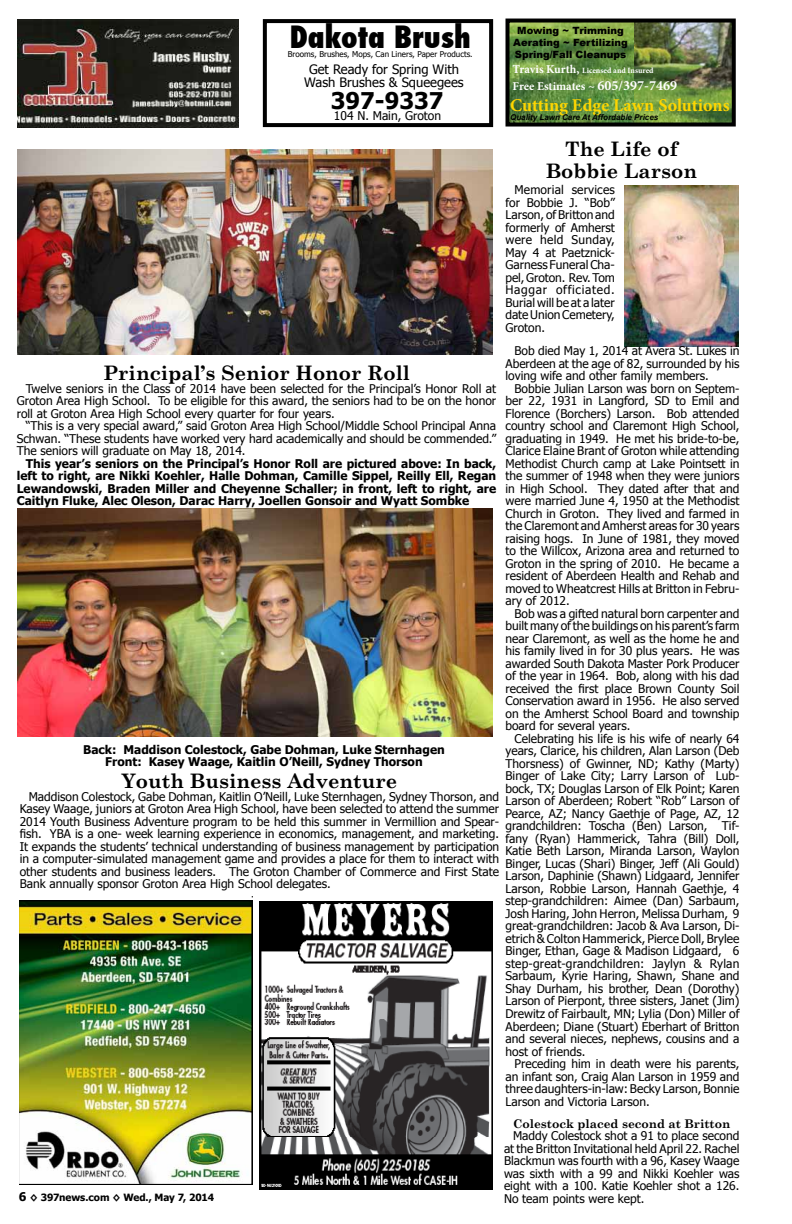
<style>
.page{position:relative;width:792px;height:1224px;background:#fff}
.page>*{position:absolute;margin:0;border:0;box-sizing:border-box;transform-origin:0 0}
.t1{font:800 condensed 30px "Futura";color:#000}
.t2{font:700 23px "Tahoma";color:#000}
.t3{font:700 20px/22px "Century Schoolbook";color:#000;text-align:center}
.t4{font:700 18px "Minion Pro";letter-spacing:-.005em;color:#ffd600}
.t5{font:13px/13px "Tahoma";color:#000;text-align:center}
.t6{font:12px/12.5px "Tahoma";color:#000;text-align:justify}
.t7{font:700 12px/12.5px "Tahoma";color:#000;text-align:justify}
.t8{font:700 12px "Century Schoolbook";color:#000}
.t9{font:700 12px "Minion Pro";letter-spacing:-.005em;color:#fff}
.t10{font:900 10px/12px "Arial";color:#000;text-align:center}
.t11{font:700 10px "Tahoma";letter-spacing:-.01em;color:#000}
.t12{font:8px "Tahoma";color:#000}
.t13{font:italic 700 8px "Arial";color:#000}
.t14{font:700 8px "Minion Pro";color:#fff}
.s1{font-size:12px}
.s2{font-size:14px}
</style>
<div class="page">
<img style="left:20px;top:900px;width:232px;height:285px">
<img style="left:17px;top:19px;width:222px;height:108px">
<div style="left:263px;top:19px;width:230px;height:108px;border:4px solid #000"></div>
<img style="left:634px;top:24px;width:97px;height:98px">
<img style="left:511px;top:24px;width:123px;height:98px">
<div style="left:506px;top:19px;width:230px;height:108px;border:4px solid #000"></div>
<img style="left:17px;top:150px;width:475px;height:205px">
<img style="left:17px;top:508px;width:475px;height:228px">
<img style="left:260px;top:901px;width:232px;height:289px">
<img style="left:625px;top:185px;width:114px;height:161px">
<h1 class="t1" style="left:290px;top:16px;width:183px">Dakota Brush</h1>
<p class="t12" style="left:288px;top:49px;width:186px">Brooms, Brushes, Mops, Can Liners, Paper Products.</p>
<p class="t5" style="left:304px;top:62px;width:161px">Get Ready for Spring With<br>Wash Brushes &amp; Squeegees</p>
<h2 class="t2" style="left:331px;top:84px;width:114px">397-9337</h2>
<p class="t6" style="left:334px;top:108px;width:109px">104 N. Main, Groton</p>
<p class="t10" style="left:513px;top:24px;width:116px">Mowing ~ Trimming<br>Aerating ~ Fertilizing<br>Spring/Fall Cleanups</p>
<p class="t14" style="left:513px;top:65px;width:143px"><span class="s1">Travis Kurth,</span> Licensed and Insured</p>
<p class="t9" style="left:513px;top:78px;width:166px">Free Estimates ~ <span class="s2">605/397-7469</span></p>
<h3 class="t4" style="left:510px;top:92px;width:221px">Cutting Edge Lawn Solutions</h3>
<p class="t13" style="left:510px;top:112px;width:150px">Quality Lawn Care At Affordable Prices</p>
<h3 class="t3" style="left:546px;top:137px;width:153px">The Life of<br>Bobbie Larson</h3>
<p class="t6" style="left:506px;top:183px;width:111px;text-indent:9px">Memorial services for Bobbie J. “Bob” Larson, of Britton and formerly of Amherst were held Sunday, May 4 at Paetznick-Garness Funeral Cha&shy;pel, Groton. Rev. Tom Haggar officiated.<br>Burial will be at a later date Union Cemetery, Groton.</p>
<p class="t6" style="left:506px;top:344px;width:235px;text-indent:9px">Bob died May 1, 2014 at Avera St. Lukes in Aberdeen at the age of 82, surrounded by his loving wife and other family members.</p>
<p class="t6" style="left:506px;top:382px;width:236px;text-indent:9px">Bobbie Julian Larson was born on Septem&shy;ber 22, 1931 in Langford, SD to Emil and Florence (Borchers) Larson. Bob attended country school and Claremont High School, graduating in 1949. He met his bride-to-be, Clarice Elaine Brant of Groton while attending Methodist Church camp at Lake Pointsett in the summer of 1948 when they were juniors in High School. They dated after that and were married June 4, 1950 at the Methodist Church in Groton. They lived and farmed in the Claremont and Amherst areas for 30 years raising hogs. In June of 1981, they moved to the Willcox, Arizona area and returned to Groton in the spring of 2010. He became a resident of Aberdeen Health and Rehab and moved to Wheatcrest Hills at Britton in Febru&shy;ary of 2012.</p>
<p class="t6" style="left:506px;top:607px;width:235px;text-indent:9px">Bob was a gifted natural born carpenter and built many of the buildings on his parent’s farm near Claremont, as well as the home he and his family lived in for 30 plus years. He was awarded South Dakota Master Pork Producer of the year in 1964. Bob, along with his dad received the first place Brown County Soil Conservation award in 1956. He also served on the Amherst School Board and township board for several years.</p>
<p class="t6" style="left:506px;top:732px;width:236px;text-indent:9px">Celebrating his life is his wife of nearly 64 years, Clarice, his children, Alan Larson (Deb Thorsness) of Gwinner, ND; Kathy (Marty)<br>Binger of Lake City; Larry Larson of Lub&shy;bock, TX; Douglas Larson of Elk Point; Karen Larson of Aberdeen; Robert “Rob” Larson of Pearce, AZ; Nancy Gaethje of Page, AZ, 12 grandchildren: Toscha (Ben) Larson, Tif&shy;fany (Ryan) Hammerick, Tahra (Bill) Doll, Katie Beth Larson, Miranda Larson, Waylon Binger, Lucas (Shari) Binger, Jeff (Ali Gould)<br>Larson, Daphinie (Shawn) Lidgaard, Jennifer Larson, Robbie Larson, Hannah Gaethje, 4 step-grandchildren: Aimee (Dan) Sarbaum, Josh Haring, John Herron, Melissa Durham, 9 great-grandchildren: Jacob &amp; Ava Larson, Di&shy;etrich &amp; Colton Hammerick, Pierce Doll, Brylee Binger, Ethan, Gage &amp; Madison Lidgaard, 6 step-great-grandchildren: Jaylyn &amp; Rylan Sarbaum, Kyrie Haring, Shawn, Shane and Shay Durham, his brother, Dean (Dorothy)<br>Larson of Pierpont, three sisters, Janet (Jim)<br>Drewitz of Fairbault, MN; Lylia (Don) Miller of Aberdeen; Diane (Stuart) Eberhart of Britton and several nieces, nephews, cousins and a host of friends.</p>
<p class="t6" style="left:506px;top:1057px;width:235px;text-indent:9px">Preceding him in death were his parents, an infant son, Craig Alan Larson in 1959 and three daughters-in-law: Becky Larson, Bonnie Larson and Victoria Larson.</p>
<p class="t8" style="left:513px;top:1116px;width:219px">Colestock placed second at Britton</p>
<p class="t6" style="left:504px;top:1129px;width:237px;text-indent:9px">Maddy Colestock shot a 91 to place second at the Britton Invitational held April 22. Rachel Blackmun was fourth with a 96, Kasey Waage was sixth with a 99 and Nikki Koehler was eight with a 100. Katie Koehler shot a 126.<br>No team points were kept.</p>
<h3 class="t3" style="left:103px;top:362px;width:308px">Principal’s Senior Honor Roll</h3>
<p class="t6" style="left:17px;top:382px;width:481px;text-indent:9px">Twelve seniors in the Class of 2014 have been selected for the Principal’s Honor Roll at Groton Area High School. To be eligible for this award, the seniors had to be on the honor roll at Groton Area High School every quarter for four years.</p>
<p class="t6" style="left:17px;top:419px;width:481px;text-indent:9px">“This is a very special award,” said Groton Area High School/Middle School Principal Anna Schwan. “These students have worked very hard academically and should be commended.” The seniors will graduate on May 18, 2014.</p>
<p class="t7" style="left:17px;top:457px;width:481px;text-indent:9px">This year’s seniors on the Principal’s Honor Roll are pictured above: In back, left to right, are Nikki Koehler, Halle Dohman, Camille Sippel, Reilly Ell, Regan Lewandowski, Braden Miller and Cheyenne Schaller; in front, left to right, are Caitlyn Fluke, Alec Oleson, Darac Harry, Joellen Gonsoir and Wyatt Sombke</p>
<p class="t7" style="left:83px;top:742px;width:363px;text-align:center">Back: Maddison Colestock, Gabe Dohman, Luke Sternhagen<br>Front: Kasey Waage, Kaitlin O’Neill, Sydney Thorson</p>
<h3 class="t3" style="left:121px;top:770px;width:277px">Youth Business Adventure</h3>
<p class="t6" style="left:20px;top:790px;width:481px;text-indent:9px">Maddison Colestock, Gabe Dohman, Kaitlin O’Neill, Luke Sternhagen, Sydney Thorson, and Kasey Waage, juniors at Groton Area High School, have been selected to attend the summer 2014 Youth Business Adventure program to be held this summer in Vermillion and Spear&shy;fish. YBA is a one- week learning experience in economics, management, and marketing.<br>It expands the students’ technical understanding of business management by participation in a computer-simulated management game and provides a place for them to interact with other students and business leaders. The Groton Chamber of Commerce and First State Bank annually sponsor Groton Area High School delegates.</p>
<p class="t11" style="left:19px;top:1190px;width:197px"><span class="s1">6</span> ◊ 397news.com ◊ Wed., May 7, 2014</p>
</div>
